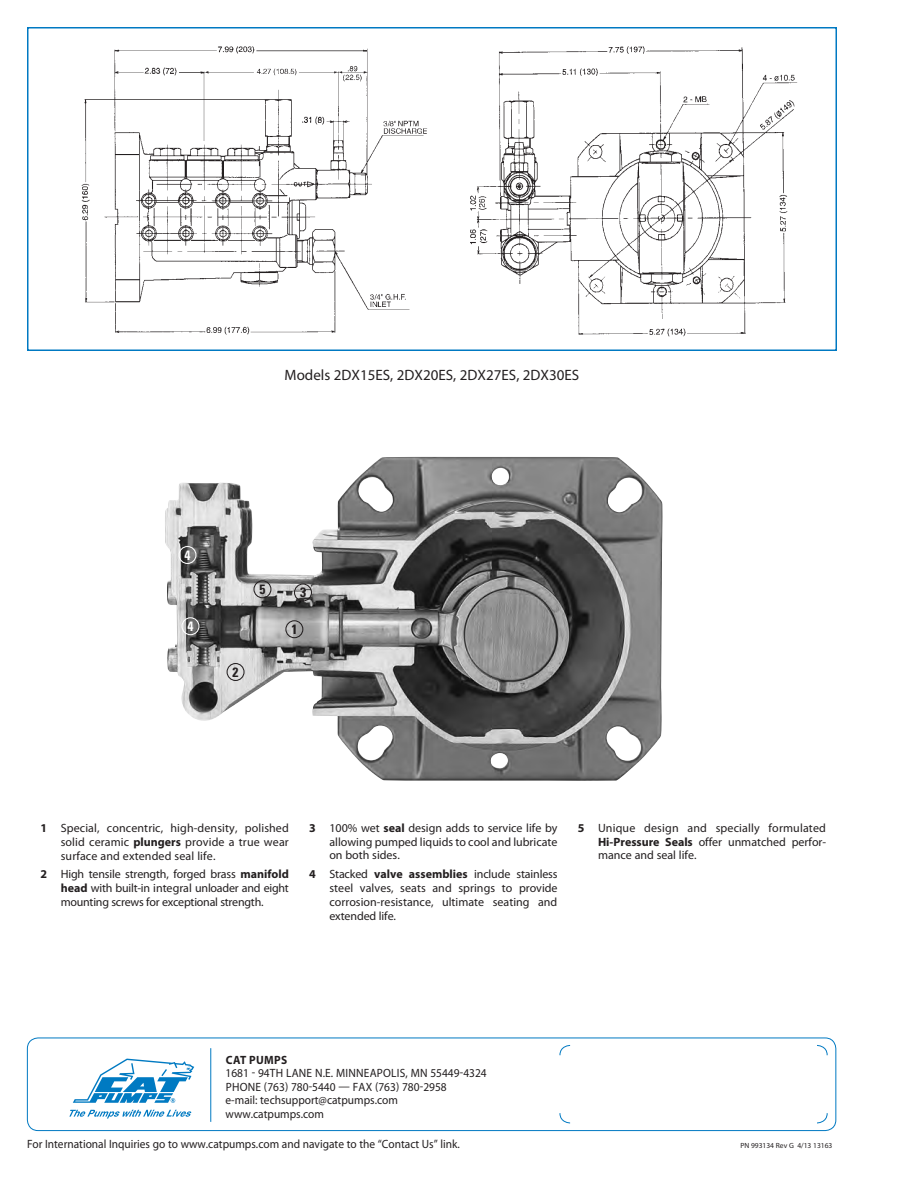
<style>
.page{position:relative;width:918px;height:1188px;background:#fff}
.page>*{position:absolute;margin:0;border:0;box-sizing:border-box;transform-origin:0 0}
.t1{font:15px "Myriad Pro";color:#231f20}
.t2{font:700 condensed 13.5px "Univers";color:#231f20}
.t3{font:700 condensed 13.5px "Univers";color:#fff}
.t4{font:12px/13.8px "Myriad Pro";color:#231f20;text-align:justify}
.t5{font:12px "Myriad Pro";color:#231f20;scale:.95 1}
.t6{font:12px "Myriad Pro";letter-spacing:.02em;color:#231f20;scale:.95 1}
.t7{font:700 12px "Myriad Pro";letter-spacing:.03em;color:#231f20;scale:.95 1}
.t8{font:7.5px "Myriad Pro";color:#231f20}
.s1{font-weight:700}
</style>
<div class="page">
<img style="left:81px;top:46px;width:347px;height:289px">
<div style="left:27px;top:27px;width:810px;height:324px;border:2px solid #0079c2"></div>
<img style="left:456px;top:46px;width:351px;height:305px">
<img style="left:165px;top:457px;width:498px;height:324px">
<div style="left:181px;top:617px;width:19px;height:18px;border:1px solid #fff;border-radius:50%"></div>
<div style="left:178px;top:546px;width:19px;height:18px;border:1px solid #fff;border-radius:50%"></div>
<div style="left:285px;top:620px;width:18px;height:18px;border:1px solid #231f20;border-radius:50%"></div>
<div style="left:227px;top:663px;width:18px;height:18px;border:1px solid #231f20;border-radius:50%"></div>
<div style="left:294px;top:583px;width:18px;height:18px;border:1px solid #231f20;border-radius:50%"></div>
<div style="left:253px;top:580px;width:18px;height:18px;border:1px solid #231f20;border-radius:50%"></div>
<div style="left:27px;top:1038px;width:809px;height:93px;border:1px solid #0079c2;border-radius:11px"></div>
<hr style="left:210px;top:1048px;width:1px;height:74px;background:#0079c2">
<svg style="left:72px;top:1058px;width:122px;height:45px"></svg>
<svg style="left:69px;top:1110px;width:123px;height:9px"></svg>
<svg style="left:560px;top:1045px;width:10px;height:11px"></svg>
<svg style="left:817px;top:1045px;width:11px;height:11px"></svg>
<svg style="left:560px;top:1113px;width:10px;height:10px"></svg>
<svg style="left:817px;top:1113px;width:11px;height:10px"></svg>
<p class="t1" style="left:285px;top:367px;width:296px">Models 2DX15ES, 2DX20ES, 2DX27ES, 2DX30ES</p>
<p class="t3" style="left:185px;top:547px;width:7px">4</p>
<p class="t3" style="left:188px;top:618px;width:7px">4</p>
<p class="t2" style="left:259px;top:581px;width:7px">5</p>
<p class="t2" style="left:233px;top:664px;width:7px">2</p>
<p class="t2" style="left:300px;top:584px;width:7px">3</p>
<p class="t2" style="left:291px;top:621px;width:7px">1</p>
<p class="t4" style="left:61px;top:821px;width:230px;text-indent:-20px"><span class="s1">1</span> Special, concentric, high-density, polished solid ceramic <span class="s1">plungers</span> provide a true wear surface and extended seal life.</p>
<p class="t4" style="left:61px;top:867px;width:230px;text-indent:-20px"><span class="s1">2</span> High tensile strength, forged brass <span class="s1">manifold head</span> with built-in integral unloader and eight mounting screws for exceptional strength.</p>
<p class="t4" style="left:329px;top:821px;width:230px;text-indent:-20px"><span class="s1">3</span> 100% wet <span class="s1">seal</span> design adds to service life by allowing pumped liquids to cool and lubricate on both sides.</p>
<p class="t4" style="left:329px;top:867px;width:230px;text-indent:-20px"><span class="s1">4</span> Stacked <span class="s1">valve assemblies</span> include stainless steel valves, seats and springs to provide corrosion-resistance, ultimate seating and extended life.</p>
<p class="t4" style="left:598px;top:821px;width:230px;text-indent:-20px"><span class="s1">5</span> Unique design and specially formulated <span class="s1">Hi-Pressure Seals</span> offer unmatched perfor&shy;mance and seal life.</p>
<p class="t7" style="left:226px;top:1053px;width:66px">CAT PUMPS</p>
<p class="t6" style="left:226px;top:1067px;width:276px">1681 - 94TH LANE N.E. MINNEAPOLIS, MN 55449-4324</p>
<p class="t5" style="left:226px;top:1080px;width:234px">PHONE (763) 780-5440 — FAX (763) 780-2958</p>
<p class="t5" style="left:226px;top:1094px;width:183px">e-mail: techsupport@catpumps.com</p>
<p class="t5" style="left:226px;top:1107px;width:105px">www.catpumps.com</p>
<p class="t5" style="left:27px;top:1137px;width:457px">For International Inquiries go to www.catpumps.com and navigate to the “Contact Us” link.</p>
<p class="t8" style="left:740px;top:1141px;width:94px">PN 993134 Rev G 4/13 13163</p>
</div>
